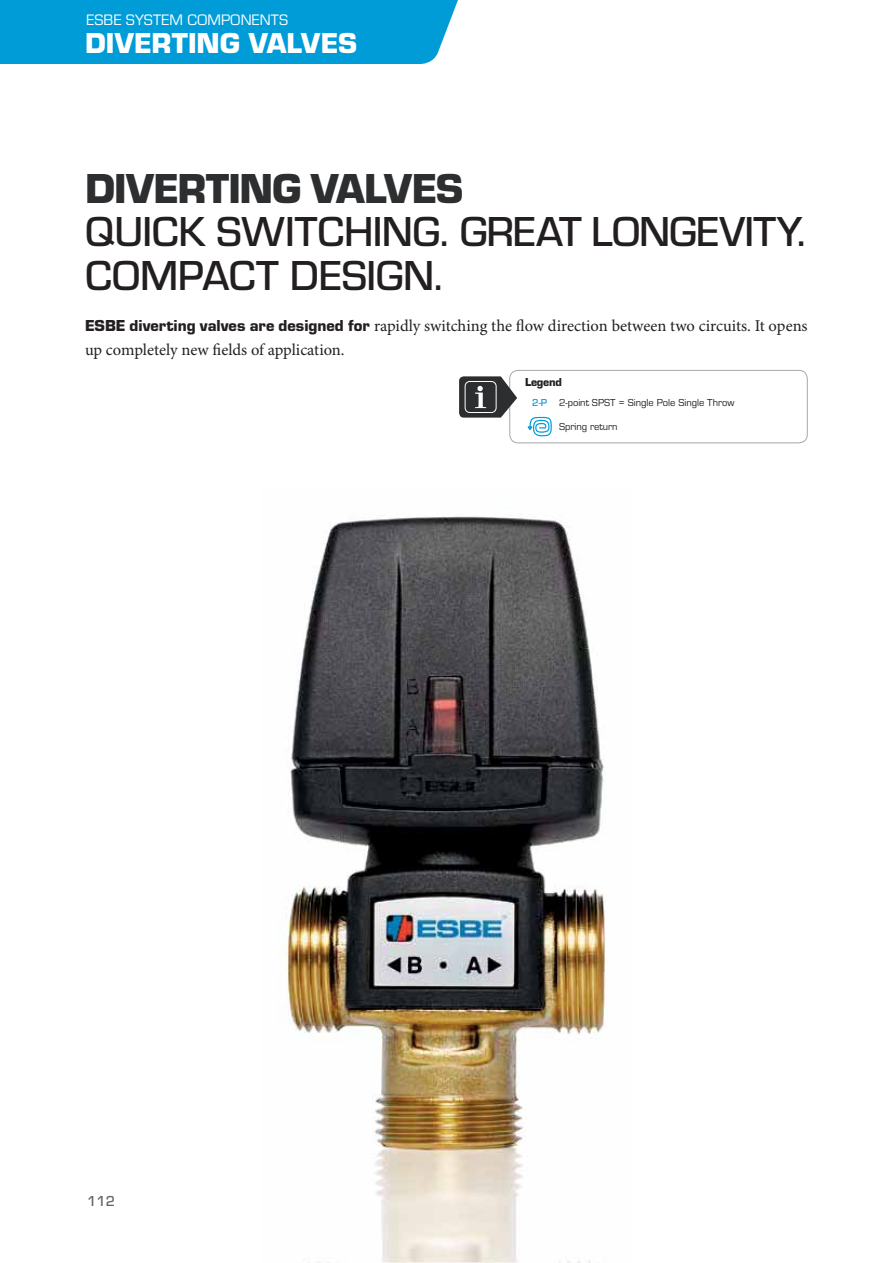
<style>
.page{position:relative;width:893px;height:1263px;background:#fff}
.page>*{position:absolute;margin:0;border:0;box-sizing:border-box;transform-origin:0 0}
.t1{font:500 43.5px/43.5px "ESBE Eurostile";letter-spacing:-.01em;color:#231f20}
.t2{font:700 43.5px "ESBE Eurostile";letter-spacing:-.025em;color:#2c2e30}
.t3{font:700 30px "ESBE Eurostile";color:#fff}
.t4{font:16.5px/24px "Minion Pro";color:#231f20}
.t5{font:15.75px "ESBE Eurostile";color:#fff}
.t6{font:500 15px "ESBE Eurostile";color:#636667}
.t7{font:700 12px "ESBE Eurostile";letter-spacing:-.02em;color:#231f20}
.t8{font:10.5px "ESBE Eurostile";color:#231f20}
.t9{font:500 10.5px "ESBE Eurostile";color:#009cd8}
.s1{font-family:"ESBE Eurostile";font-weight:700}
</style>
<div class="page">
<img style="left:284px;top:514px;width:322px;height:749px">
<div style="left:0;top:0;width:458px;height:64px;background:#009cd8"></div>
<div style="left:509px;top:370px;width:299px;height:73px;border:1px solid #a6a8a8;border-radius:8px"></div>
<svg style="left:527px;top:416px;width:24px;height:21px"></svg>
<svg style="left:459px;top:376px;width:58px;height:42px"></svg>
<p class="t5" style="left:86px;top:13px;width:203px">ESBE SYSTEM COMPONENTS</p>
<h2 class="t3" style="left:85px;top:31px;width:274px">DIVERTING VALVES</h2>
<h1 class="t2" style="left:85px;top:171px;width:380px">DIVERTING VALVES</h1>
<h1 class="t1" style="left:85px;top:213px;width:722px">QUICK SWITCHING. GREAT LONGEVITY.<br>COMPACT DESIGN.</h1>
<p class="t4" style="left:85px;top:315px;width:724px"><span class="s1">ESBE diverting valves are designed for</span> rapidly switching the flow direction between two circuits. It opens up completely new fields of application.</p>
<p class="t7" style="left:525px;top:378px;width:38px">Legend</p>
<p class="t8" style="left:559px;top:398px;width:177px">2-point SPST = Single Pole Single Throw</p>
<p class="t8" style="left:559px;top:422px;width:60px">Spring return</p>
<p class="t9" style="left:532px;top:399px;width:17px">2-P</p>
<p class="t6" style="left:87px;top:1195px;width:29px">112</p>
</div>
